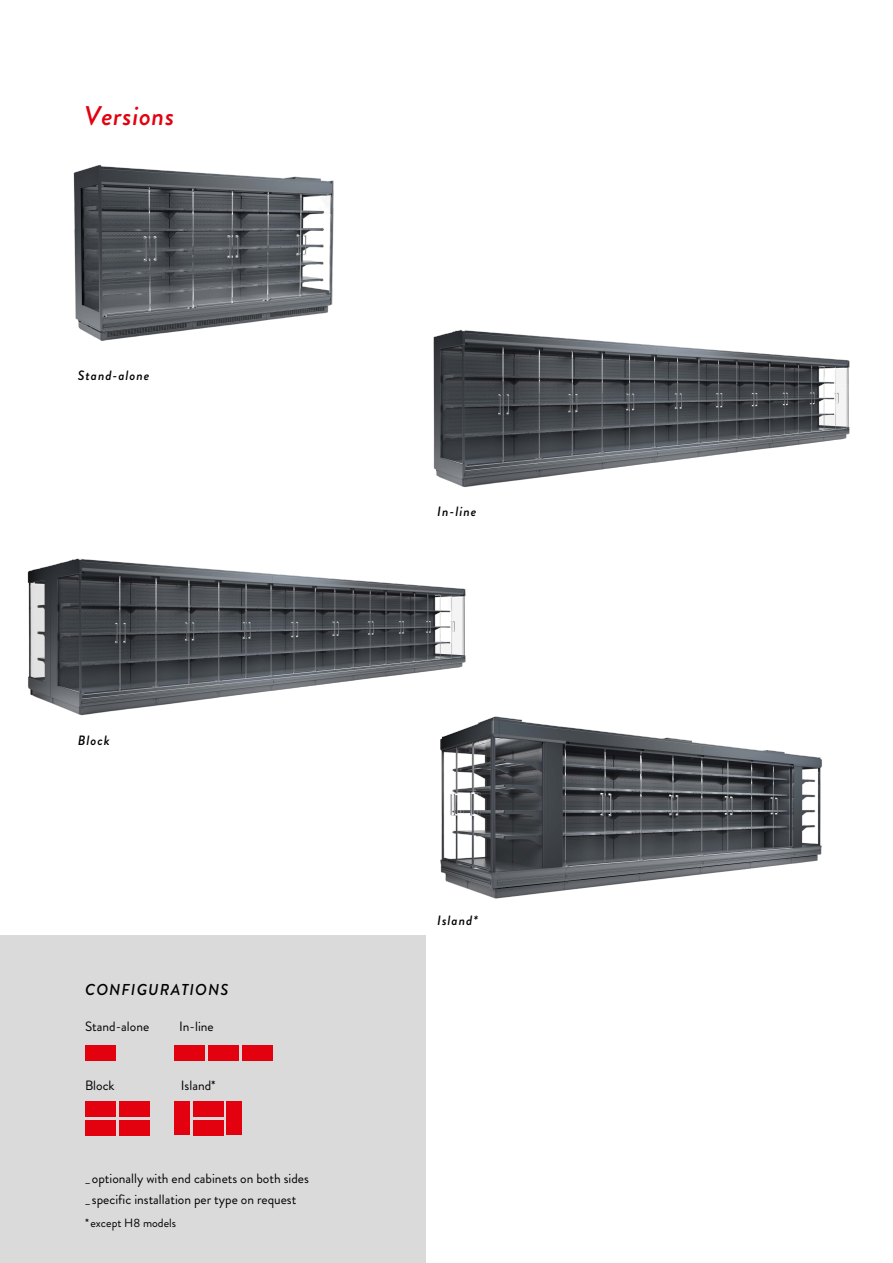
<style>
.page{position:relative;width:893px;height:1263px;background:#fff}
.page>*{position:absolute;margin:0;border:0;box-sizing:border-box;transform-origin:0 0}
.t1{font:italic 500 27px "Brandon Grotesque";letter-spacing:.025em;color:#e3000f}
.t2{font:italic 500 15.75px "Brandon Grotesque";letter-spacing:.07em;color:#000}
.t3{font:13.5px/20.4px "Brandon Grotesque";color:#000}
.t4{font:italic 500 13.5px "Brandon Grotesque";letter-spacing:.07em;color:#000}
.t5{font:13.5px "Brandon Grotesque";color:#000}
.t6{font:12px "Brandon Grotesque";color:#000}
.s1{font-style:inherit}
</style>
<div class="page">
<div style="left:0;top:935px;width:425px;height:328px;background:#dadada"></div>
<div style="left:85px;top:1045px;width:31px;height:15px;background:#e3000f"></div>
<div style="left:174px;top:1045px;width:31px;height:15px;background:#e3000f"></div>
<div style="left:208px;top:1045px;width:31px;height:15px;background:#e3000f"></div>
<div style="left:242px;top:1045px;width:31px;height:15px;background:#e3000f"></div>
<div style="left:85px;top:1120px;width:31px;height:15px;background:#e3000f"></div>
<div style="left:85px;top:1101px;width:31px;height:16px;background:#e3000f"></div>
<div style="left:119px;top:1120px;width:31px;height:15px;background:#e3000f"></div>
<div style="left:119px;top:1101px;width:31px;height:16px;background:#e3000f"></div>
<div style="left:174px;top:1101px;width:16px;height:34px;background:#e3000f"></div>
<div style="left:227px;top:1101px;width:15px;height:34px;background:#e3000f"></div>
<div style="left:193px;top:1120px;width:31px;height:15px;background:#e3000f"></div>
<div style="left:193px;top:1101px;width:31px;height:16px;background:#e3000f"></div>
<img style="left:73px;top:165px;width:261px;height:176px">
<img style="left:433px;top:330px;width:417px;height:154px">
<img style="left:27px;top:476px;width:467px;height:240px">
<img style="left:375px;top:670px;width:447px;height:283px">
<h1 class="t1" style="left:85px;top:97px;width:91px">Versions</h1>
<p class="t4" style="left:78px;top:366px;width:73px">Stand-alone</p>
<p class="t4" style="left:78px;top:731px;width:33px">Block</p>
<p class="t2" style="left:85px;top:979px;width:145px">CONFIGURATIONS</p>
<p class="t5" style="left:85px;top:1017px;width:66px"><span class="s1">S</span>tand-alone</p>
<p class="t3" style="left:179px;top:1017px;width:36px">In-line</p>
<p class="t3" style="left:85px;top:1075px;width:31px">Block</p>
<p class="t3" style="left:181px;top:1075px;width:36px">Island*</p>
<p class="t3" style="left:85px;top:1168px;width:225px">_ optionally with end cabinets on both sides _ specific installation per type on request</p>
<p class="t6" style="left:85px;top:1214px;width:92px">* except H8 models</p>
<p class="t4" style="left:437px;top:502px;width:41px">In-line</p>
<p class="t4" style="left:437px;top:911px;width:42px">Island*</p>
</div>
